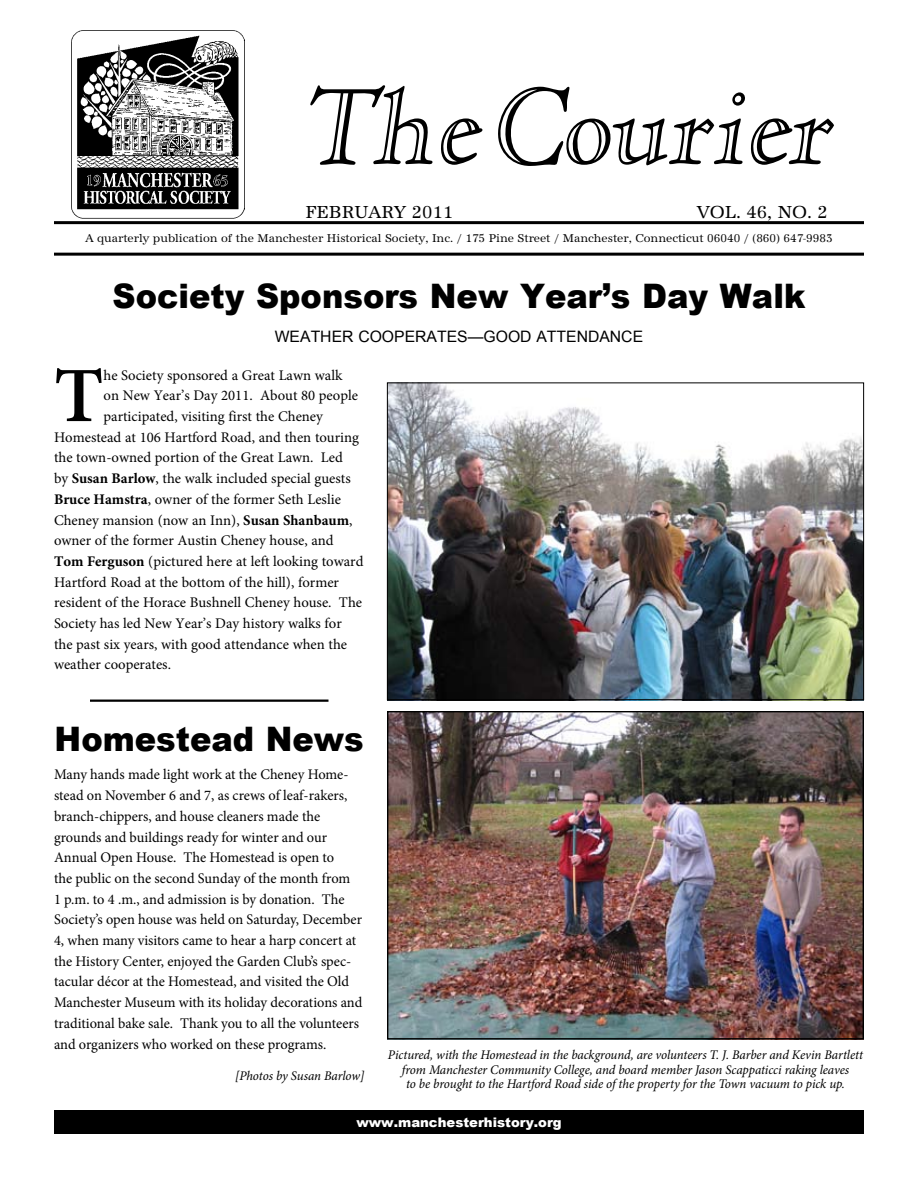
<style>
.page{position:relative;width:918px;height:1188px;background:#fff}
.page>*{position:absolute;margin:0;border:0;box-sizing:border-box;transform-origin:0 0}
.t1{font:108px "Claustrum";color:#000;scale:.95 1}
.t2{font:600 78.45px "Minion Pro";color:#000}
.t3{font:900 33.75px "Arial";color:#000;scale:.95 1}
.t4{font:18px "Antiqua Regular DTC";color:#000}
.t5{font:15.75px "Arial";color:#000}
.t6{font:14.7px/20.7px "Minion Pro";color:#000}
.t7{font:italic 13.2px/14.7px "Minion Pro";letter-spacing:-.01em;color:#000;text-align:center}
.t8{font:900 13.2px "Arial";color:#fff}
.t9{font:11.7px "Antiqua Regular DTC";color:#000}
.s1{font-weight:700}
</style>
<div class="page">
<img style="left:71px;top:31px;width:173px;height:187px">
<hr style="left:54px;top:221px;width:810px;height:3px;background:#000">
<hr style="left:54px;top:253px;width:810px;height:3px;background:#000">
<div style="left:55px;top:1111px;width:808px;height:22px;background:#000"></div>
<div style="left:54px;top:1110px;width:810px;height:24px;border:1px solid #000"></div>
<img style="left:389px;top:384px;width:473px;height:314px">
<div style="left:387px;top:382px;width:477px;height:318px;border:1px solid #000"></div>
<hr style="left:90px;top:700px;width:238px;height:2px;background:#000">
<img style="left:387px;top:713px;width:477px;height:327px">
<div style="left:387px;top:711px;width:477px;height:328px;border:1px solid #000"></div>
<h1 class="t1" style="left:302px;top:61px;width:579px">TheCourier</h1>
<p class="t4" style="left:305px;top:201px;width:149px">FEBRUARY 2011</p>
<p class="t4" style="left:697px;top:201px;width:132px">VOL. 46, NO. 2</p>
<p class="t9" style="left:85px;top:232px;width:749px">A quarterly publication of the Manchester Historical Society, Inc. / 175 Pine Street / Manchester, Connecticut 06040 / (860) 647-9983</p>
<h3 class="t3" style="left:113px;top:271px;width:731px">Society Sponsors New Year’s Day Walk</h3>
<p class="t5" style="left:275px;top:328px;width:370px">WEATHER COOPERATES—GOOD ATTENDANCE</p>
<h2 class="t2" style="left:54px;top:342px;width:51px">T</h2>
<p class="t6" style="left:104px;top:365px;width:240px">he Society sponsored a Great Lawn walk</p>
<p class="t6" style="left:104px;top:385px;width:256px">on New Year’s Day 2011. About 80 people</p>
<p class="t6" style="left:104px;top:406px;width:221px">participated, visiting first the Cheney</p>
<p class="t6" style="left:54px;top:427px;width:307px">Homestead at 106 Hartford Road, and then touring</p>
<p class="t6" style="left:54px;top:448px;width:290px">the town-owned portion of the Great Lawn. Led</p>
<p class="t6" style="left:54px;top:468px;width:298px">by <span class="s1">Susan Barlow</span>, the walk included special guests</p>
<p class="t6" style="left:54px;top:489px;width:288px"><span class="s1">Bruce Hamstra</span>, owner of the former Seth Leslie</p>
<p class="t6" style="left:54px;top:510px;width:300px">Cheney mansion (now an Inn), <span class="s1">Susan Shanbaum</span>,</p>
<p class="t6" style="left:54px;top:530px;width:281px">owner of the former Austin Cheney house, and</p>
<p class="t6" style="left:54px;top:551px;width:311px"><span class="s1">Tom Ferguson</span> (pictured here at left looking toward</p>
<p class="t6" style="left:54px;top:572px;width:287px">Hartford Road at the bottom of the hill), former</p>
<p class="t6" style="left:54px;top:592px;width:310px">resident of the Horace Bushnell Cheney house. The</p>
<p class="t6" style="left:54px;top:613px;width:289px">Society has led New Year’s Day history walks for</p>
<p class="t6" style="left:54px;top:634px;width:295px">the past six years, with good attendance when the</p>
<p class="t6" style="left:54px;top:654px;width:119px">weather cooperates.</p>
<h3 class="t3" style="left:55px;top:715px;width:327px">Homestead News</h3>
<p class="t6" style="left:54px;top:765px;width:310px">Many hands made light work at the Cheney Home&shy;stead on November 6 and 7, as crews of leaf-rakers, branch-chippers, and house cleaners made the grounds and buildings ready for winter and our Annual Open House. The Homestead is open to<br>the public on the second Sunday of the month from<br>1 p.m. to 4 .m., and admission is by donation. The Society’s open house was held on Saturday, December 4, when many visitors came to hear a harp concert at the History Center, enjoyed the Garden Club’s spec&shy;tacular décor at the Homestead, and visited the Old Manchester Museum with its holiday decorations and traditional bake sale. Thank you to all the volunteers and organizers who worked on these programs.</p>
<p class="t7" style="left:235px;top:1068px;width:131px">[Photos by Susan Barlow]</p>
<p class="t7" style="left:388px;top:1047px;width:477px">Pictured, with the Homestead in the background, are volunteers T. J. Barber and Kevin Bartlett from Manchester Community College, and board member Jason Scappaticci raking leaves<br>to be brought to the Hartford Road side of the property for the Town vacuum to pick up.</p>
<p class="t8" style="left:356px;top:1112px;width:207px">www.manchesterhistory.org</p>
</div>
